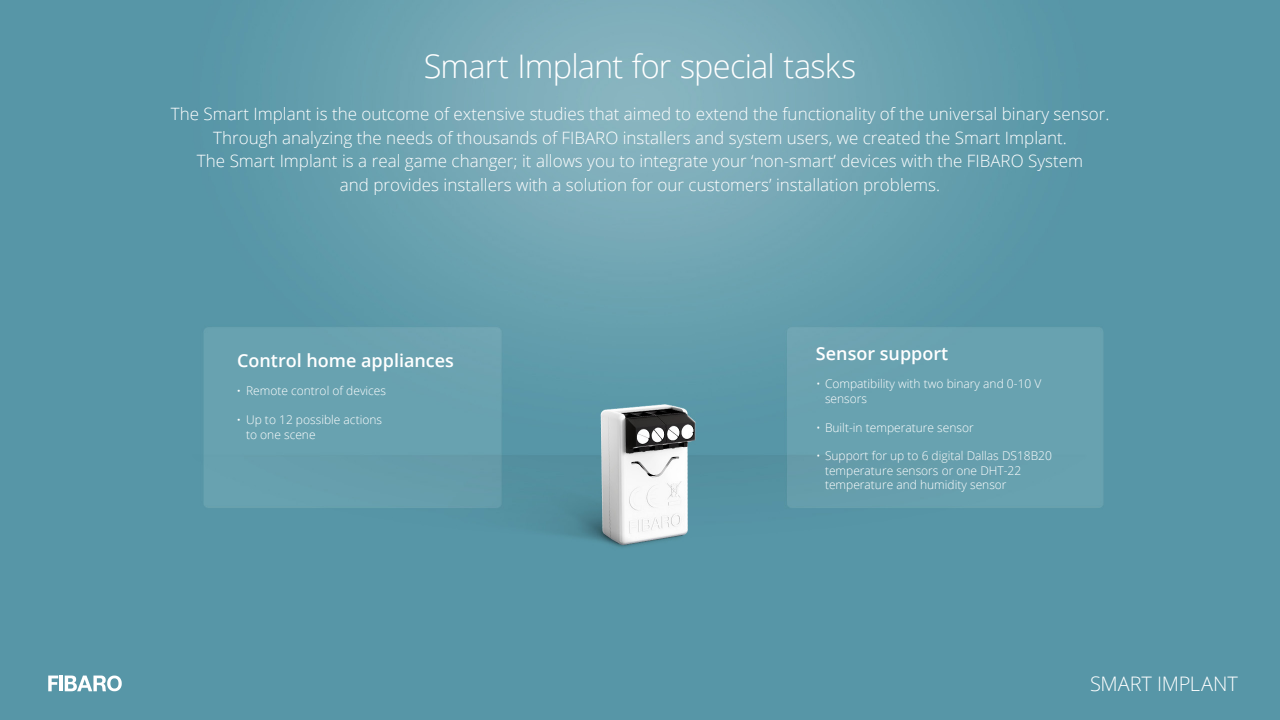
<style>
.page{position:relative;width:1280px;height:720px;background:#fff}
.page>*{position:absolute;margin:0;border:0;box-sizing:border-box;transform-origin:0 0}
.t1{font:300 32.5px "Open Sans";letter-spacing:-.025em;color:#fff}
.t2{font:300 20px "Open Sans";letter-spacing:-.005em;color:#fff}
.t3{font:600 18px "Open Sans";color:#fff}
.t4{font:300 17px/23.5px "Open Sans";color:#fff;text-align:center}
.t5{font:300 12px/14.4px "Open Sans";color:#fff}
.s1{font-weight:700}
</style>
<div class="page">
<img style="left:0;top:0;width:1280px;height:720px">
<svg style="left:48px;top:676px;width:10px;height:15px"></svg>
<hr style="left:60px;top:676px;width:3px;height:15px;background:#fff">
<svg style="left:65px;top:676px;width:57px;height:15px"></svg>
<h1 class="t1" style="left:424px;top:44px;width:434px">Smart Implant for special tasks</h1>
<p class="t4" style="left:171px;top:102px;width:940px">The Smart Implant is the outcome of extensive studies that aimed to extend the functionality of the universal binary sensor.<br>Through analyzing the needs of thousands of FIBARO installers and system users, we created the Smart Implant.<br>The Smart Implant is a real game changer; it allows you to integrate your ‘non-smart’ devices with the FIBARO System<br>and provides installers with a solution for our customers’ installation problems.</p>
<p class="t3" style="left:237px;top:348px;width:218px">Control home appliances</p>
<p class="t5" style="left:237px;top:384px;width:151px"><span class="s1">·</span> Remote control of devices</p>
<p class="t5" style="left:246px;top:412px;width:138px;text-indent:-9px"><span class="s1">·</span> Up to 12 possible actions to one scene</p>
<p class="t3" style="left:816px;top:341px;width:134px">Sensor support</p>
<p class="t5" style="left:825px;top:377px;width:218px;text-indent:-9px">• Compatibility with two binary and 0-10 V sensors</p>
<p class="t5" style="left:816px;top:420px;width:159px">• Built-in temperature sensor</p>
<p class="t5" style="left:825px;top:449px;width:228px;text-indent:-9px">• Support for up to 6 digital Dallas DS18B20 temperature sensors or one DHT-22 temperature and humidity sensor</p>
<p class="t2" style="left:1090px;top:670px;width:149px">SMART IMPLANT</p>
</div>
